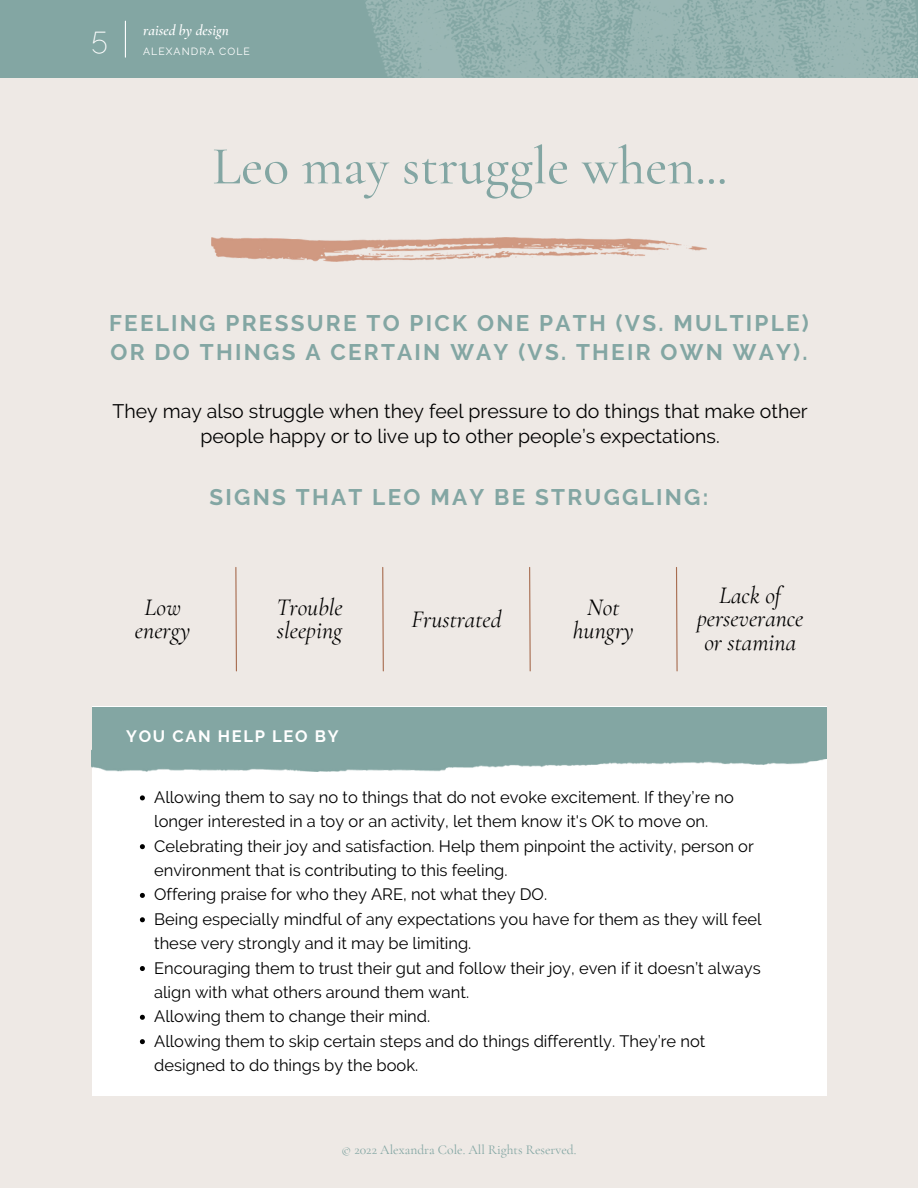
<style>
.page{position:relative;width:918px;height:1188px;background:#fff}
.page>*{position:absolute;margin:0;border:0;box-sizing:border-box;transform-origin:0 0}
.t1{font:500 54px "Cormorant Garamond";color:#83a6a3}
.t2{font:200 30px "Raleway";color:#fff}
.t3{font:italic 24px/23.7px "Cormorant Garamond";color:#000;text-align:center}
.t4{font:700 22.5px/29px "Raleway";letter-spacing:.1em;color:#83a6a3}
.t5{font:19.5px/25px "Raleway";color:#000;text-align:center}
.t6{font:16.5px/24.5px "Raleway";color:#000}
.t7{font:700 16.5px "Raleway";letter-spacing:.1em;color:#fff}
.t8{font:italic 600 15px "Cormorant Garamond";color:#fff}
.t9{font:13.5px "Cormorant Garamond";color:#83a6a3}
.t10{font:10.5px "Raleway";letter-spacing:.1em;color:#fff}
</style>
<div class="page">
<div style="left:0;top:78px;width:918px;height:1110px;background:#eee9e5"></div>
<div style="left:0;top:0;width:918px;height:78px;background:#83a6a3"></div>
<hr style="left:125px;top:21px;width:1px;height:36px;background:#fff">
<img style="left:365px;top:0;width:553px;height:78px">
<div style="left:92px;top:707px;width:734px;height:389px;background:#fff"></div>
<img style="left:92px;top:758px;width:734px;height:13px">
<svg style="left:140px;top:795px;width:5px;height:5px"></svg>
<svg style="left:140px;top:844px;width:5px;height:5px"></svg>
<svg style="left:140px;top:893px;width:5px;height:5px"></svg>
<svg style="left:140px;top:917px;width:5px;height:5px"></svg>
<svg style="left:140px;top:966px;width:5px;height:5px"></svg>
<svg style="left:140px;top:1015px;width:5px;height:5px"></svg>
<svg style="left:140px;top:1039px;width:5px;height:5px"></svg>
<div style="left:92px;top:707px;width:734px;height:51px;background:#83a6a3"></div>
<svg style="left:235px;top:567px;width:2px;height:105px"></svg>
<svg style="left:382px;top:567px;width:2px;height:105px"></svg>
<svg style="left:529px;top:567px;width:2px;height:105px"></svg>
<svg style="left:676px;top:567px;width:2px;height:105px"></svg>
<img style="left:211px;top:238px;width:495px;height:23px">
<h2 class="t2" style="left:91px;top:20px;width:30px">54</h2>
<p class="t8" style="left:143px;top:21px;width:87px">raised by design</p>
<p class="t10" style="left:143px;top:45px;width:108px">ALEXANDRA COLE</p>
<p class="t8" style="left:157px;top:21px;width:87px">raised by design</p>
<p class="t10" style="left:157px;top:45px;width:108px">ALEXANDRA COLE</p>
<h1 class="t1" style="left:212px;top:133px;width:517px">Leo may struggle when...</h1>
<h3 class="t4" style="left:109px;top:309px;width:701px">FEELING PRESSURE TO PICK ONE PATH (VS. MULTIPLE)<br>OR DO THINGS A CERTAIN WAY (VS. THEIR OWN WAY).</h3>
<p class="t5" style="left:113px;top:398px;width:697px">They may also struggle when they feel pressure to do things that make other people happy or to live up to other people’s expectations.</p>
<h3 class="t4" style="left:210px;top:482px;width:500px">SIGNS THAT LEO MAY BE STRUGGLING:</h3>
<h3 class="t3" style="left:135px;top:595px;width:57px">Low energy</h3>
<h3 class="t3" style="left:276px;top:595px;width:68px;text-align:left">Trouble sleeping</h3>
<p class="t7" style="left:126px;top:727px;width:214px">YOU CAN HELP LEO BY</p>
<h3 class="t3" style="left:412px;top:608px;width:91px">Frustrated</h3>
<h3 class="t3" style="left:573px;top:595px;width:62px">Not hungry</h3>
<h3 class="t3" style="left:697px;top:583px;width:108px">Lack of perseverance or stamina</h3>
<p class="t6" style="left:154px;top:785px;width:609px">Allowing them to say no to things that do not evoke excitement. If they’re no longer interested in a toy or an activity, let them know it's OK to move on.<br>Celebrating their joy and satisfaction. Help them pinpoint the activity, person or environment that is contributing to this feeling.<br>Offering praise for who they ARE, not what they DO.<br>Being especially mindful of any expectations you have for them as they will feel these very strongly and it may be limiting.<br>Encouraging them to trust their gut and follow their joy, even if it doesn’t always align with what others around them want.<br>Allowing them to change their mind.<br>Allowing them to skip certain steps and do things differently. They’re not designed to do things by the book.</p>
<p class="t9" style="left:342px;top:1141px;width:236px">© 2022 Alexandra Cole. All Rights Reserved.</p>
</div>
